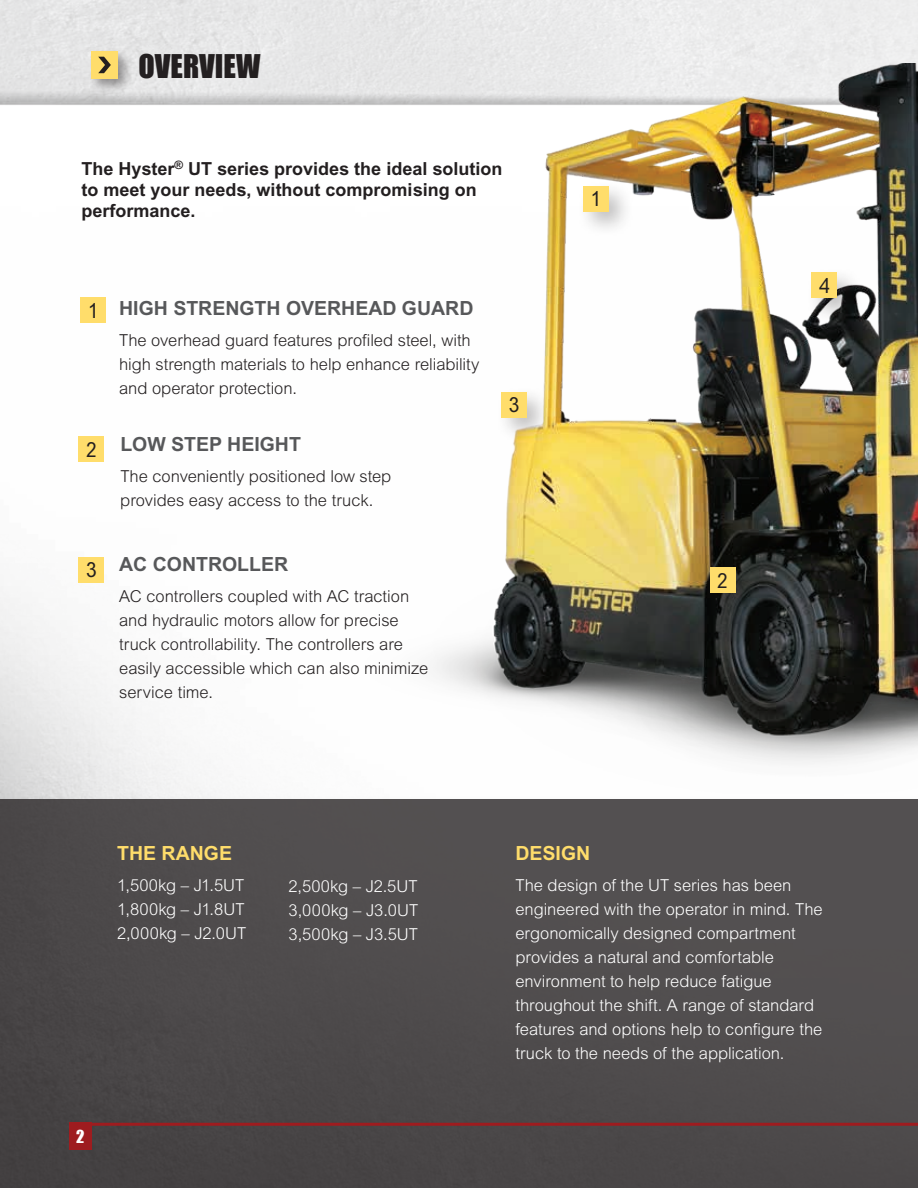
<style>
.page{position:relative;width:918px;height:1188px;background:#fff}
.page>*{position:absolute;margin:0;border:0;box-sizing:border-box;transform-origin:0 0}
.t1{font:30px "Impact";color:#231f20}
.t2{font:condensed 21px "Arial MT Std";color:#231f20}
.t3{font:700 19.5px "Arial MT Std";color:#57585a}
.t4{font:700 19.5px "Arial MT Std";color:#ffdd6b}
.t5{font:700 18px/21.3px "Arial MT Std";color:#231f20}
.t6{font:300 16.5px/24px "Arial MT Std";color:#fff}
.t7{font:300 16.5px/24px "Arial MT Std";letter-spacing:-.005em;color:#231f20}
.t8{font:16.5px "Impact";color:#fff}
.s1{font-weight:400;font-stretch:condensed;font-size:21px;color:#231f20}
</style>
<div class="page">
<img style="left:0;top:0;width:918px;height:793px">
<div style="left:0;top:799px;width:918px;height:389px;background:#4f4c4c"></div>
<hr style="left:69px;top:1123px;width:849px;height:3px;background:#9e1c1f">
<div style="left:69px;top:1123px;width:22px;height:27px;background:#9e1c1f"></div>
<div style="left:88px;top:48px;width:45px;height:45px;background:#231f20;opacity:.45"></div>
<div style="left:91px;top:51px;width:27px;height:27px;background:#ffdd6b"></div>
<svg style="left:98px;top:57px;width:13px;height:16px"></svg>
<img style="left:346px;top:64px;width:572px;height:729px">
<div style="left:80px;top:298px;width:26px;height:25px;background:#ffdd6b"></div>
<div style="left:79px;top:437px;width:25px;height:25px;background:#ffdd6b"></div>
<div style="left:79px;top:557px;width:25px;height:25px;background:#ffdd6b"></div>
<div style="left:578px;top:180px;width:56px;height:57px;background:#231f20;opacity:.28"></div>
<div style="left:583px;top:186px;width:25px;height:25px;background:#ffdd6b"></div>
<div style="left:704px;top:562px;width:57px;height:56px;background:#231f20;opacity:.28"></div>
<div style="left:710px;top:567px;width:25px;height:26px;background:#ffdd6b"></div>
<div style="left:806px;top:267px;width:57px;height:57px;background:#231f20;opacity:.28"></div>
<div style="left:812px;top:273px;width:25px;height:25px;background:#ffdd6b"></div>
<div style="left:496px;top:387px;width:57px;height:56px;background:#231f20;opacity:.28"></div>
<div style="left:502px;top:392px;width:25px;height:25px;background:#ffdd6b"></div>
<h1 class="t1" style="left:139px;top:43px;width:123px">OVERVIEW</h1>
<p class="t5" style="left:82px;top:157px;width:422px">The Hyster<sup>®</sup> UT series provides the ideal solution to meet your needs, without compromising on performance.</p>
<p class="t3" style="left:88px;top:297px;width:387px"><span class="s1">1</span> HIGH STRENGTH OVERHEAD GUARD</p>
<p class="t7" style="left:119px;top:328px;width:362px">The overhead guard features profiled steel, with high strength materials to help enhance reliability and operator protection.</p>
<p class="t3" style="left:86px;top:433px;width:216px"><span class="s1">2</span> LOW STEP HEIGHT</p>
<p class="t7" style="left:120px;top:464px;width:273px">The conveniently positioned low step provides easy access to the truck.</p>
<p class="t3" style="left:86px;top:553px;width:204px"><span class="s1">3</span> AC CONTROLLER</p>
<p class="t7" style="left:119px;top:584px;width:311px">AC controllers coupled with AC traction and hydraulic motors allow for precise truck controllability. The controllers are easily accessible which can also minimize service time.</p>
<p class="t2" style="left:509px;top:392px;width:12px">3</p>
<p class="t2" style="left:591px;top:186px;width:12px">1</p>
<p class="t2" style="left:819px;top:273px;width:12px">4</p>
<p class="t2" style="left:717px;top:567px;width:12px">2</p>
<p class="t4" style="left:117px;top:842px;width:116px">THE RANGE</p>
<p class="t6" style="left:117px;top:873px;width:131px">1,500kg – J1.5UT<br>1,800kg – J1.8UT<br>2,000kg – J2.0UT</p>
<p class="t6" style="left:289px;top:874px;width:131px;text-align:justify">2,500kg – J2.5UT 3,000kg – J3.0UT 3,500kg – J3.5UT</p>
<p class="t8" style="left:76px;top:1124px;width:10px">2</p>
<p class="t4" style="left:516px;top:842px;width:76px">DESIGN</p>
<p class="t6" style="left:516px;top:873px;width:309px">The design of the UT series has been engineered with the operator in mind. The ergonomically designed compartment provides a natural and comfortable environment to help reduce fatigue throughout the shift. A range of standard features and options help to configure the truck to the needs of the application.</p>
</div>
